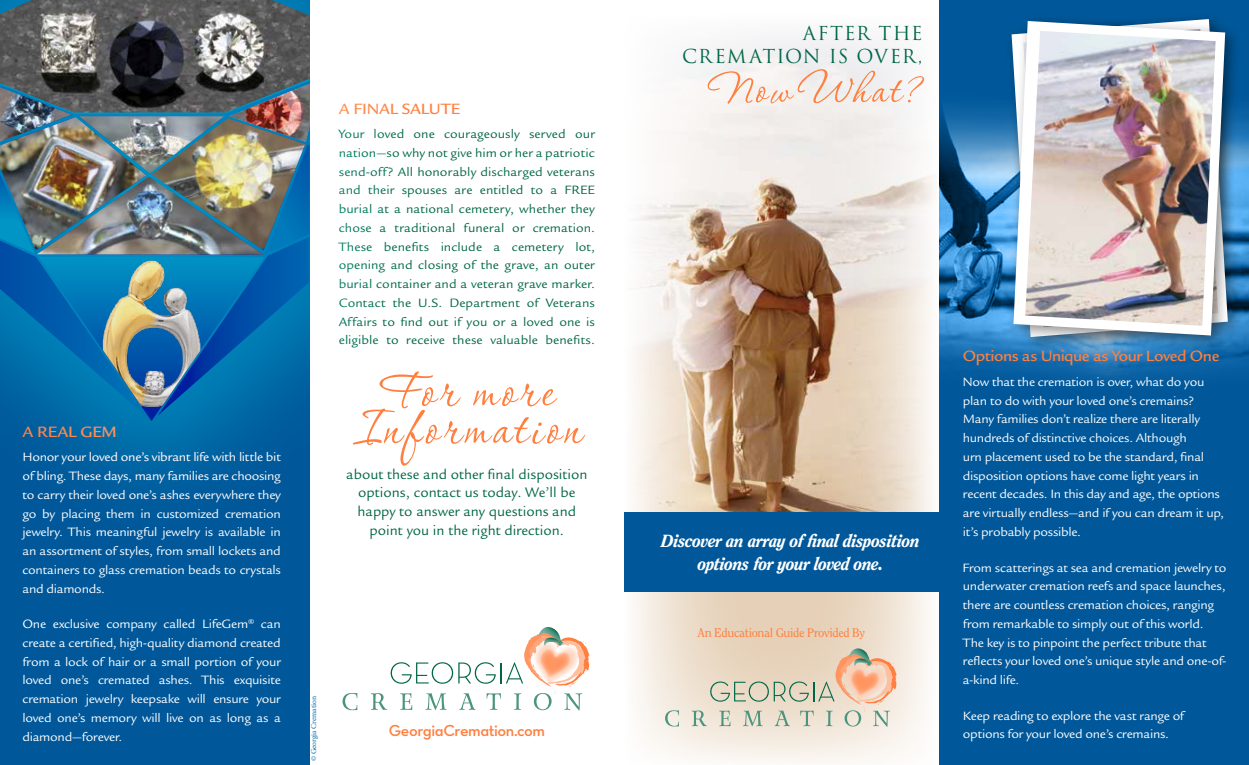
<style>
.page{position:relative;width:1249px;height:765px;background:#fff}
.page>*{position:absolute;margin:0;border:0;box-sizing:border-box;transform-origin:0 0}
.t1{font:62.5px "P22 Corinthia";letter-spacing:.06em;color:#ff7f3f}
.t2{font:52.5px "P22 Corinthia";letter-spacing:.05em;color:#ff7f3f}
.t3{font:18.75px/22.5px "Trajan Pro";letter-spacing:.05em;color:#006647;text-align:right}
.t4{font:italic 800 17.5px/22.5px "Clearface Std";letter-spacing:-.035em;color:#fff;text-align:center}
.t5{font:500 16.25px "Legacy Sans Std";letter-spacing:-.02em;color:#ff7f3f;scale:1.05 1}
.t6{font:16.25px "Neutra Text Demi Alt";letter-spacing:-.025em;color:#ff7f3f}
.t7{font:15px/18.8px "Legacy Sans Std";color:#006647;text-align:center}
.t8{font:13.12px/18.8px "Legacy Sans Std";letter-spacing:-.02em;color:#fff;scale:1.05 1}
.t9{font:13.12px/18.8px "Legacy Sans Std";letter-spacing:.005em;color:#006647;text-align:justify;scale:1.05 1}
.t10{font:12.38px "Clearface Std";letter-spacing:-.025em;color:#ff7f3f}
.t11{font:7.5px "Minion Pro";color:#0069aa}
</style>
<div class="page">
<svg style="left:624px;top:591px;width:315px;height:172px"></svg>
<img style="left:633px;top:35px;width:301px;height:477px">
<div style="left:624px;top:512px;width:315px;height:79px;background:#00589a"></div>
<div style="left:0;top:0;width:309px;height:765px;background:#00589a"></div>
<div style="left:939px;top:0;width:310px;height:765px;background:#00589a"></div>
<img style="left:939px;top:108px;width:310px;height:272px">
<div style="left:1003px;top:11px;width:241px;height:342px;background:#000;opacity:.45"></div>
<div style="left:1005px;top:13px;width:237px;height:339px;background:#000;opacity:.45"></div>
<img style="left:1008px;top:16px;width:222px;height:324px">
<div style="left:0;top:0;width:439px;height:545px;background:#fff;opacity:.75"></div>
<img style="left:0;top:0;width:310px;height:421px">
<svg style="left:342px;top:693px;width:15px;height:17px"></svg>
<svg style="left:371px;top:627px;width:219px;height:83px"></svg>
<svg style="left:665px;top:710px;width:14px;height:17px"></svg>
<svg style="left:692px;top:648px;width:205px;height:79px;background:#e0d0bb"></svg>
<h3 class="t3" style="left:682px;top:22px;width:242px">AFTER THE<br>CREMATION IS OVER,</h3>
<h2 class="t2" style="left:707px;top:62px;width:217px">Now What?</h2>
<p class="t5" style="left:339px;top:99px;width:117px">A FINAL SALUTE</p>
<p class="t9" style="left:339px;top:125px;width:245px">Your loved one courageously served our nation—so why not give him or her a patriotic send-off? All honorably discharged veterans and their spouses are entitled to a FREE burial at a national cemetery, whether they chose a traditional funeral or cremation.<br>These benefits include a cemetery lot, opening and closing of the grave, an outer burial container and a veteran grave marker.<br>Contact the U.S. Department of Veterans Affairs to find out if you or a loved one is eligible to receive these valuable benefits.</p>
<h1 class="t1" style="left:380px;top:358px;width:175px">For more</h1>
<h1 class="t1" style="left:353px;top:396px;width:230px">Information</h1>
<p class="t7" style="left:346px;top:465px;width:243px">about these and other final disposition options, contact us today. We’ll be happy to answer any questions and point you in the right direction.</p>
<p class="t5" style="left:22px;top:423px;width:91px">A REAL GEM</p>
<p class="t8" style="left:22px;top:448px;width:248px;text-align:justify">Honor your loved one’s vibrant life with little bit of bling. These days, many families are choosing to carry their loved one’s ashes everywhere they go by placing them in customized cremation jewelry. This meaningful jewelry is available in an assortment of styles, from small lockets and containers to glass cremation beads to crystals and diamonds.</p>
<p class="t8" style="left:22px;top:615px;width:248px;text-align:justify">One exclusive company called LifeGem<sup>®</sup> can create a certified, high-quality diamond created from a lock of hair or a small portion of your loved one’s cremated ashes. This exquisite cremation jewelry keepsake will ensure your loved one’s memory will live on as long as a diamond—forever.</p>
<p class="t10" style="left:698px;top:625px;width:169px">An Educational Guide Provided By</p>
<h3 class="t4" style="left:661px;top:530px;width:260px">Discover an array of final disposition options for your loved one.</h3>
<p class="t11" style="left:309px;top:761px;width:66px;rotate:-90deg">© Georgia Cremation</p>
<p class="t6" style="left:389px;top:720px;width:158px">GeorgiaCremation.com</p>
<p class="t5" style="left:963px;top:347px;width:246px">Options as Unique as Your Loved One</p>
<p class="t8" style="left:963px;top:372px;width:250px">Now that the cremation is over, what do you plan to do with your loved one’s cremains?<br>Many families don’t realize there are literally hundreds of distinctive choices. Although<br>urn placement used to be the standard, final disposition options have come light years in recent decades. In this day and age, the options are virtually endless—and if you can dream it up, it’s probably possible.</p>
<p class="t8" style="left:963px;top:558px;width:252px">From scatterings at sea and cremation jewelry to underwater cremation reefs and space launches, there are countless cremation choices, ranging from remarkable to simply out of this world.<br>The key is to pinpoint the perfect tribute that reflects your loved one’s unique style and one-of&shy;a-kind life.</p>
<p class="t8" style="left:963px;top:706px;width:212px">Keep reading to explore the vast range of options for your loved one’s cremains.</p>
</div>
